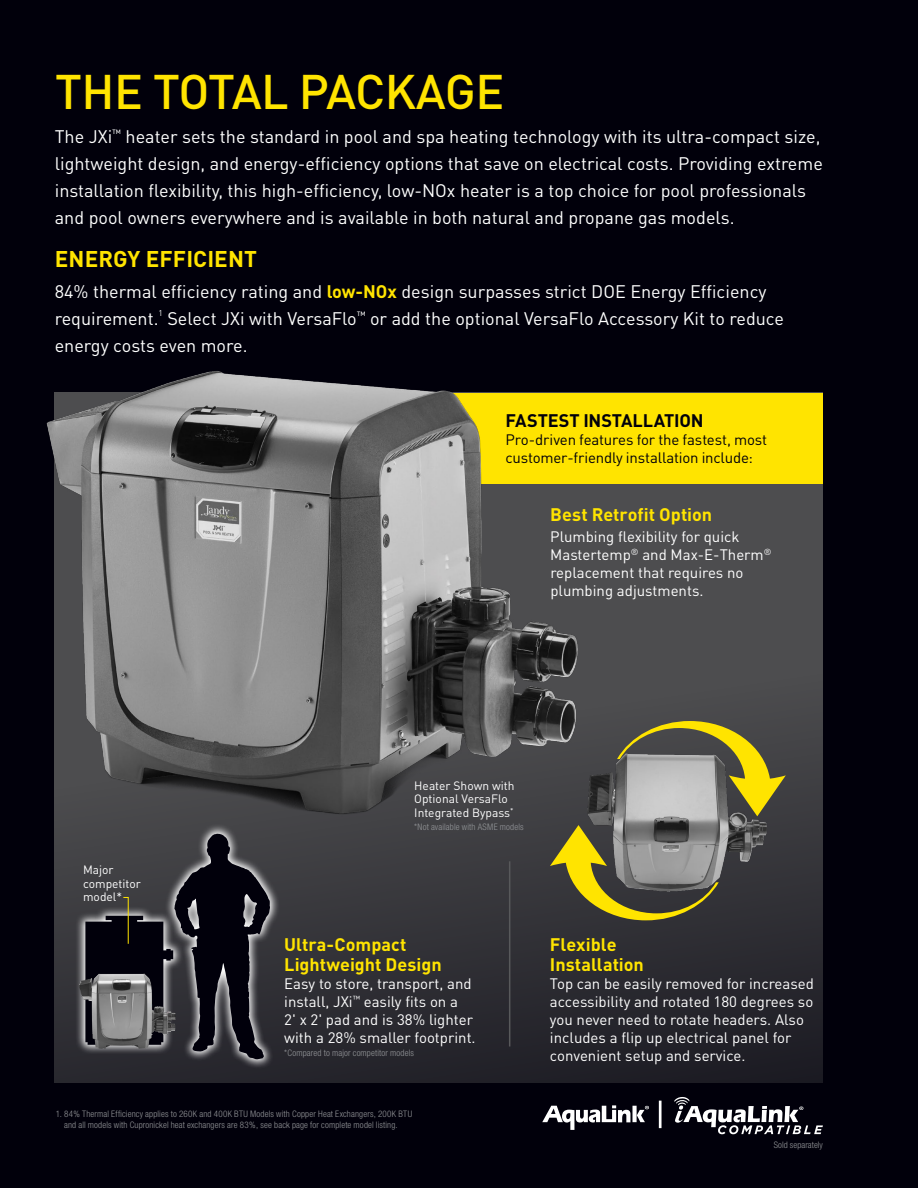
<style>
.page{position:relative;width:918px;height:1188px;background:#01000b}
.page>*{position:absolute;margin:0;border:0;box-sizing:border-box;transform-origin:0 0}
.t1{font:500 48px "DIN Pro";letter-spacing:-.015em;color:#ffe400}
.t2{font:700 22.5px "DIN Pro";letter-spacing:.005em;color:#ffe400}
.t3{font:18px/27px "DIN Pro";color:#fff}
.t4{font:700 18px/19.5px "DIN Pro";color:#ffe400}
.t5{font:700 18px "DIN Pro";letter-spacing:-.01em;color:#01000b}
.t6{font:15px/18px "DIN Pro";color:#fff}
.t7{font:15px/18px "DIN Pro";letter-spacing:-.015em;color:#01000b}
.t8{font:12px/13.5px "DIN Pro";color:#fff}
.t9{font:300 condensed 9px/10.8px "Helvetica Neue";letter-spacing:.015em;color:#939598}
.t10{font:8.25px "DIN Pro";color:#fff}
.s1{font-weight:700;color:#ffe400}
</style>
<div class="page">
<svg style="left:54px;top:483px;width:769px;height:600px;background:#353539"></svg>
<div style="left:451px;top:393px;width:372px;height:90px;background:#ffe400"></div>
<img style="left:46px;top:371px;width:582px;height:510px">
<img style="left:577px;top:752px;width:192px;height:147px">
<svg style="left:550px;top:825px;width:169px;height:95px;background:#7a754f"></svg>
<svg style="left:617px;top:721px;width:169px;height:95px;background:#928d66"></svg>
<svg style="left:75px;top:906px;width:10px;height:67px"></svg>
<img style="left:73px;top:973px;width:12px;height:83px">
<svg style="left:165px;top:824px;width:114px;height:245px;background:#3c3b40"></svg>
<svg style="left:85px;top:833px;width:185px;height:226px"></svg>
<hr style="left:509px;top:861px;width:1px;height:186px;background:#58595b">
<svg style="left:542px;top:1105px;width:107px;height:25px"></svg>
<hr style="left:659px;top:1101px;width:3px;height:27px;background:#fff">
<svg style="left:674px;top:1097px;width:149px;height:37px"></svg>
<h1 class="t1" style="left:55px;top:59px;width:451px">THE TOTAL PACKAGE</h1>
<p class="t3" style="left:55px;top:122px;width:770px">The JXi<sup>™</sup> heater sets the standard in pool and spa heating technology with its ultra-compact size, lightweight design, and energy-efficiency options that save on electrical costs. Providing extreme installation flexibility, this high-efficiency, low-NOx heater is a top choice for pool professionals and pool owners everywhere and is available in both natural and propane gas models.</p>
<p class="t2" style="left:55px;top:244px;width:204px">ENERGY EFFICIENT</p>
<p class="t3" style="left:55px;top:277px;width:713px">84% thermal efficiency rating and <span class="s1">low-NOx</span> design surpasses strict DOE Energy Efficiency requirement.</p>
<p class="t10" style="left:159px;top:307px;width:6px">1</p>
<p class="t3" style="left:55px;top:304px;width:731px;text-indent:113px">Select JXi with VersaFlo<sup>™</sup> or add the optional VersaFlo Accessory Kit to reduce energy costs even more.</p>
<p class="t5" style="left:505px;top:408px;width:200px">FASTEST INSTALLATION</p>
<p class="t7" style="left:505px;top:430px;width:263px">Pro-driven features for the fastest, most customer-friendly installation include:</p>
<p class="t4" style="left:550px;top:504px;width:163px">Best Retrofit Option</p>
<p class="t6" style="left:550px;top:527px;width:223px">Plumbing flexibility for quick<br>Mastertemp<sup>®</sup> and Max-E-Therm<sup>® </sup>replacement that requires no plumbing adjustments.</p>
<p class="t8" style="left:83px;top:863px;width:59px">Major competitor model*</p>
<p class="t8" style="left:414px;top:778px;width:102px">Heater Shown with<br>Optional VersaFlo<br>Integrated Bypass<sup>*</sup></p>
<p class="t9" style="left:414px;top:821px;width:111px">*Not available with ASME models</p>
<p class="t4" style="left:284px;top:934px;width:159px">Ultra-Compact<br>Lightweight Design</p>
<p class="t6" style="left:284px;top:974px;width:193px">Easy to store, transport, and install, JXi<sup>™</sup> easily fits on a<br>2' x 2' pad and is 38% lighter with a 28% smaller footprint.</p>
<p class="t9" style="left:284px;top:1048px;width:131px">*Compared to major competitor models</p>
<p class="t9" style="left:64px;top:1108px;width:350px;text-indent:-8px">1. 84% Thermal Efficiency applies to 260K and 400K BTU Models with Copper Heat Exchangers, 200K BTU and all models with Cupronickel heat exchangers are 83%, see back page for complete model listing.</p>
<p class="t4" style="left:550px;top:934px;width:95px">Flexible<br>Installation</p>
<p class="t6" style="left:550px;top:974px;width:266px">Top can be easily removed for increased accessibility and rotated 180 degrees so you never need to rotate headers. Also includes a flip up electrical panel for convenient setup and service.</p>
<p class="t9" style="left:774px;top:1139px;width:51px">Sold separately</p>
</div>
